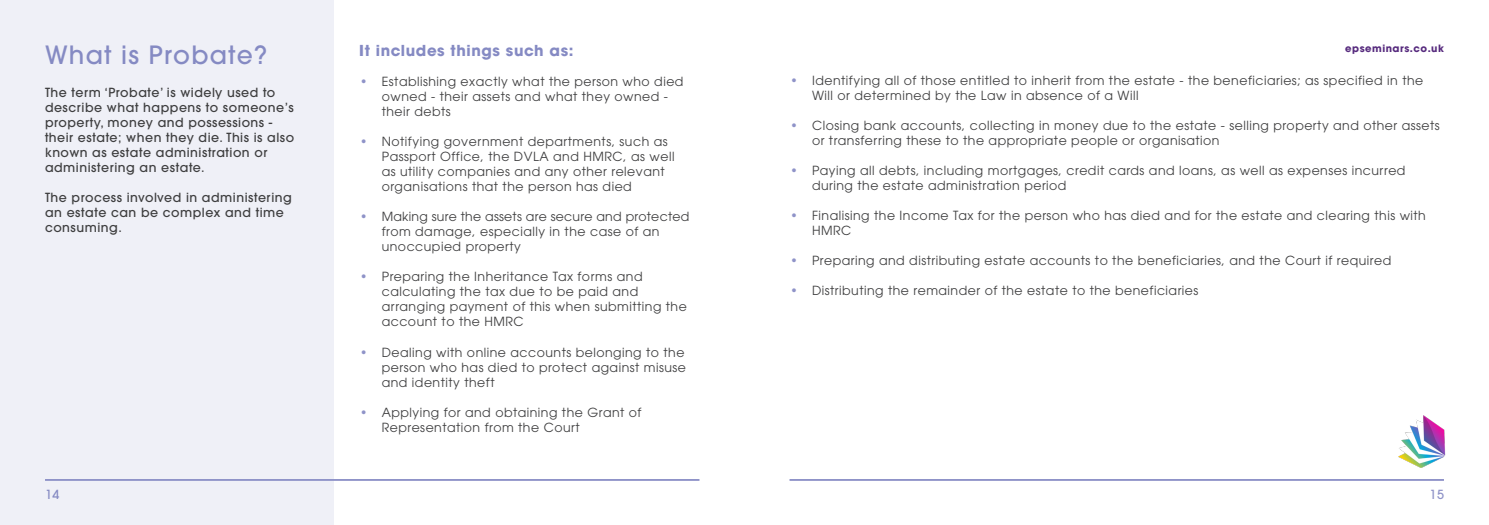
<style>
.page{position:relative;width:1489px;height:525px;background:#fff}
.page>*{position:absolute;margin:0;border:0;box-sizing:border-box;transform-origin:0 0}
.t1{font:500 25px "ITC Avant Garde Pro";letter-spacing:.05em;color:#858ac3}
.t2{font:700 15px "ITC Avant Garde Pro";letter-spacing:.04em;color:#858ac3}
.t3{font:12.5px/15px "ITC Avant Garde Pro";letter-spacing:.04em;color:#3e3e3f}
.t4{font:500 12.5px/15px "ITC Avant Garde Pro";letter-spacing:.04em;color:#3e3e3f}
.t5{font:500 12.5px "ITC Avant Garde Pro";color:#858ac3}
.t6{font:500 12.5px "ITC Avant Garde Pro";color:#8f93c8}
.t7{font:700 10px "ITC Avant Garde Pro";letter-spacing:.05em;color:#572b7e}
.s1{font-weight:700;color:#8f93c8}
</style>
<div class="page">
<div style="left:0;top:0;width:333px;height:524px;background:#eff0f7"></div>
<hr style="left:45px;top:478px;width:654px;height:2px;background:#8f93c8">
<hr style="left:789px;top:478px;width:654px;height:2px;background:#8f93c8">
<img style="left:1398px;top:415px;width:48px;height:52px">
<p class="t1" style="left:45px;top:38px;width:223px">What is Probate?</p>
<p class="t7" style="left:1345px;top:42px;width:100px">epseminars.co.uk</p>
<p class="t4" style="left:45px;top:85px;width:251px">The term ‘Probate’ is widely used to describe what happens to someone’s property, money and possessions - their estate; when they die. This is also known as estate administration or administering an estate.</p>
<p class="t4" style="left:45px;top:190px;width:248px">The process involved in administering an estate can be complex and time consuming.</p>
<p class="t2" style="left:359px;top:41px;width:216px">It includes things such as:</p>
<p class="t3" style="left:382px;top:74px;width:303px;text-indent:-22px"><span class="s1">•</span> Establishing exactly what the person who died owned - their assets and what they owned - their debts</p>
<p class="t3" style="left:382px;top:134px;width:294px;text-indent:-22px"><span class="s1">•</span> Notifying government departments, such as Passport Office, the DVLA and HMRC, as well as utility companies and any other relevant organisations that the person has died</p>
<p class="t3" style="left:382px;top:209px;width:309px;text-indent:-22px"><span class="s1">•</span> Making sure the assets are secure and protected from damage, especially in the case of an unoccupied property</p>
<p class="t3" style="left:382px;top:269px;width:306px;text-indent:-22px"><span class="s1">•</span> Preparing the Inheritance Tax forms and calculating the tax due to be paid and arranging payment of this when submitting the account to the HMRC</p>
<p class="t3" style="left:382px;top:344px;width:306px;text-indent:-22px"><span class="s1">•</span> Dealing with online accounts belonging to the person who has died to protect against misuse and identity theft</p>
<p class="t3" style="left:382px;top:404px;width:261px;text-indent:-22px"><span class="s1">•</span> Applying for and obtaining the Grant of<br>Representation from the Court</p>
<p class="t3" style="left:812px;top:73px;width:613px;text-indent:-22px"><span class="s1">•</span> Identifying all of those entitled to inherit from the estate - the beneficiaries; as specified in the<br>Will or determined by the Law in absence of a Will</p>
<p class="t3" style="left:812px;top:118px;width:629px;text-indent:-22px"><span class="s1">•</span> Closing bank accounts, collecting in money due to the estate - selling property and other assets or transferring these to the appropriate people or organisation</p>
<p class="t3" style="left:812px;top:163px;width:595px;text-indent:-22px"><span class="s1">•</span> Paying all debts, including mortgages, credit cards and loans, as well as expenses incurred during the estate administration period</p>
<p class="t3" style="left:812px;top:208px;width:615px;text-indent:-22px"><span class="s1">•</span> Finalising the Income Tax for the person who has died and for the estate and clearing this with<br>HMRC</p>
<p class="t3" style="left:789px;top:253px;width:603px"><span class="s1">•</span> Preparing and distributing estate accounts to the beneficiaries, and the Court if required</p>
<p class="t3" style="left:789px;top:283px;width:410px"><span class="s1">•</span> Distributing the remainder of the estate to the beneficiaries</p>
<p class="t5" style="left:45px;top:486px;width:16px">14</p>
<p class="t6" style="left:1429px;top:486px;width:16px">15</p>
</div>
